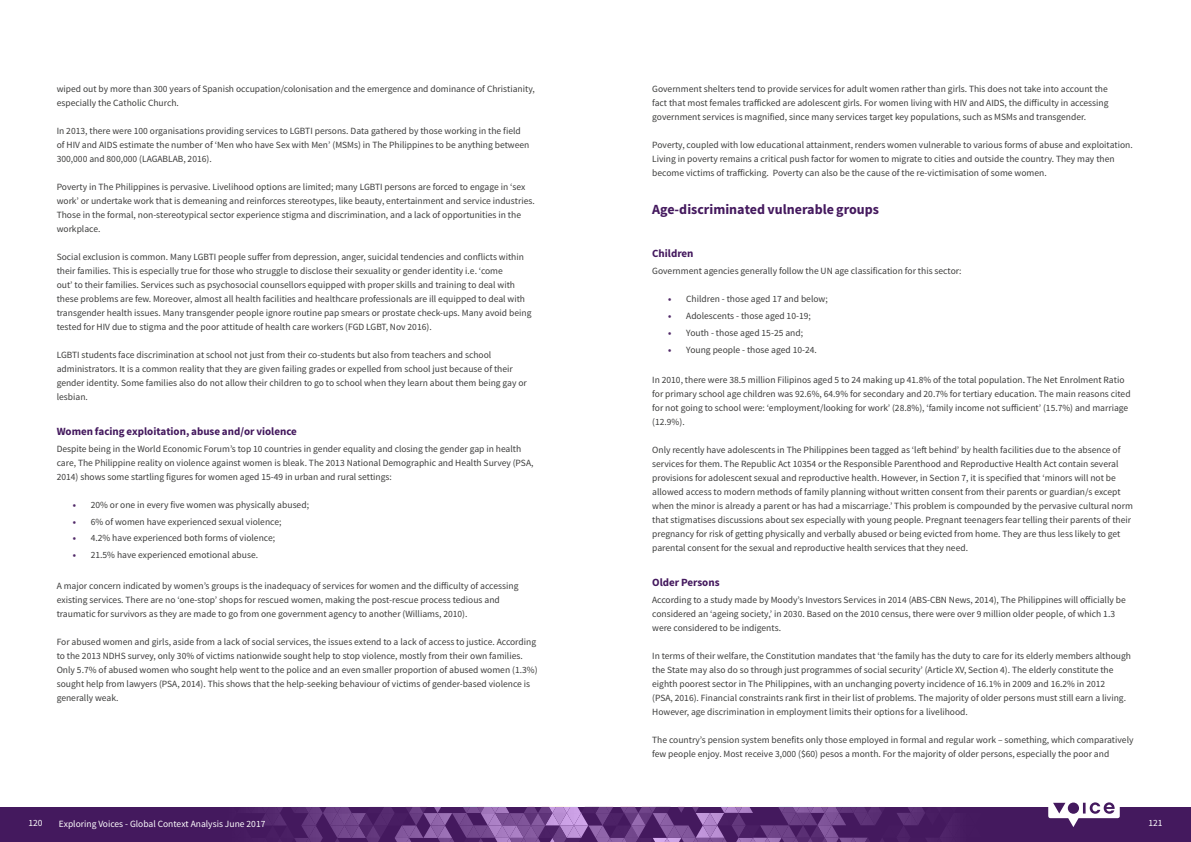
<style>
.page{position:relative;width:1191px;height:842px;background:#fff}
.page>*{position:absolute;margin:0;border:0;box-sizing:border-box;transform-origin:0 0}
.t1{font:700 14px "Source Sans Pro";color:#44195e}
.t2{font:700 11px "Source Sans Pro";color:#44195e}
.t3{font:9.5px/14px "Source Sans Pro";color:#3c3c3b}
.t4{font:9.5px "Source Sans Pro";color:#fff}
.s1{font-weight:700;color:#512968}
</style>
<div class="page">
<div style="left:0;top:807px;width:1191px;height:35px;background:#44195e"></div>
<svg style="left:255px;top:807px;width:691px;height:35px"></svg>
<svg style="left:1048px;top:802px;width:71px;height:25px"></svg>
<p class="t3" style="left:57px;top:82px;width:479px">wiped out by more than 300 years of Spanish occupation/colonisation and the emergence and dominance of Christianity, especially the Catholic Church.</p>
<p class="t3" style="left:57px;top:124px;width:474px">In 2013, there were 100 organisations providing services to LGBTI persons. Data gathered by those working in the field of HIV and AIDS estimate the number of ‘Men who have Sex with Men’ (MSMs) in The Philippines to be anything between<br>300,000 and 800,000 (LAGABLAB, 2016).</p>
<p class="t3" style="left:57px;top:180px;width:479px">Poverty in The Philippines is pervasive. Livelihood options are limited; many LGBTI persons are forced to engage in ‘sex work’ or undertake work that is demeaning and reinforces stereotypes, like beauty, entertainment and service industries.<br>Those in the formal, non-stereotypical sector experience stigma and discrimination, and a lack of opportunities in the workplace.</p>
<p class="t3" style="left:57px;top:250px;width:476px">Social exclusion is common. Many LGBTI people suffer from depression, anger, suicidal tendencies and conflicts within their families. This is especially true for those who struggle to disclose their sexuality or gender identity i.e. ‘come<br>out’ to their families. Services such as psychosocial counsellors equipped with proper skills and training to deal with these problems are few. Moreover, almost all health facilities and healthcare professionals are ill equipped to deal with transgender health issues. Many transgender people ignore routine pap smears or prostate check-ups. Many avoid being tested for HIV due to stigma and the poor attitude of health care workers (FGD LGBT, Nov 2016).</p>
<p class="t3" style="left:57px;top:348px;width:472px">LGBTI students face discrimination at school not just from their co-students but also from teachers and school administrators. It is a common reality that they are given failing grades or expelled from school just because of their gender identity. Some families also do not allow their children to go to school when they learn about them being gay or lesbian.</p>
<p class="t2" style="left:57px;top:424px;width:242px">Women facing exploitation, abuse and/or violence</p>
<p class="t3" style="left:57px;top:442px;width:478px">Despite being in the World Economic Forum’s top 10 countries in gender equality and closing the gender gap in health care, The Philippine reality on violence against women is bleak. The 2013 National Demographic and Health Survey (PSA,<br>2014) shows some startling figures for women aged 15-49 in urban and rural settings:</p>
<p class="t3" style="left:73px;top:498px;width:238px"><span class="s1">•</span> 20% or one in every five women was physically abused;</p>
<p class="t3" style="left:73px;top:514px;width:210px"><span class="s1">•</span> 6% of women have experienced sexual violence;</p>
<p class="t3" style="left:73px;top:531px;width:204px"><span class="s1">•</span> 4.2% have experienced both forms of violence;</p>
<p class="t3" style="left:73px;top:548px;width:187px"><span class="s1">•</span> 21.5% have experienced emotional abuse.</p>
<p class="t3" style="left:57px;top:579px;width:463px">A major concern indicated by women’s groups is the inadequacy of services for women and the difficulty of accessing existing services. There are no ‘one-stop’ shops for rescued women, making the post-rescue process tedious and traumatic for survivors as they are made to go from one government agency to another (Williams, 2010).</p>
<p class="t3" style="left:57px;top:635px;width:482px">For abused women and girls, aside from a lack of social services, the issues extend to a lack of access to justice. According to the 2013 NDHS survey, only 30% of victims nationwide sought help to stop violence, mostly from their own families.<br>Only 5.7% of abused women who sought help went to the police and an even smaller proportion of abused women (1.3%) sought help from lawyers (PSA, 2014). This shows that the help-seeking behaviour of victims of gender-based violence is generally weak.</p>
<p class="t4" style="left:28px;top:817px;width:16px">120</p>
<p class="t4" style="left:59px;top:818px;width:208px">Exploring Voices - Global Context Analysis June 2017</p>
<p class="t3" style="left:652px;top:82px;width:458px;text-align:justify">Government shelters tend to provide services for adult women rather than girls. This does not take into account the fact that most females trafficked are adolescent girls. For women living with HIV and AIDS, the difficulty in accessing government services is magnified, since many services target key populations, such as MSMs and transgender.</p>
<p class="t3" style="left:652px;top:138px;width:482px">Poverty, coupled with low educational attainment, renders women vulnerable to various forms of abuse and exploitation.<br>Living in poverty remains a critical push factor for women to migrate to cities and outside the country. They may then become victims of trafficking. Poverty can also be the cause of the re-victimisation of some women.</p>
<h1 class="t1" style="left:652px;top:200px;width:228px">Age-discriminated vulnerable groups</h1>
<p class="t2" style="left:652px;top:246px;width:43px">Children</p>
<p class="t3" style="left:652px;top:264px;width:311px">Government agencies generally follow the UN age classification for this sector:</p>
<p class="t3" style="left:668px;top:292px;width:161px"><span class="s1">•</span> Children - those aged 17 and below;</p>
<p class="t3" style="left:668px;top:309px;width:144px"><span class="s1">•</span> Adolescents - those aged 10-19;</p>
<p class="t3" style="left:668px;top:326px;width:136px"><span class="s1">•</span> Youth - those aged 15-25 and;</p>
<p class="t3" style="left:668px;top:343px;width:150px"><span class="s1">•</span> Young people - those aged 10-24.</p>
<p class="t3" style="left:652px;top:373px;width:480px">In 2010, there were 38.5 million Filipinos aged 5 to 24 making up 41.8% of the total population. The Net Enrolment Ratio for primary school age children was 92.6%, 64.9% for secondary and 20.7% for tertiary education. The main reasons cited for not going to school were: ‘employment/looking for work’ (28.8%), ‘family income not sufficient’ (15.7%) and marriage (12.9%).</p>
<p class="t3" style="left:652px;top:443px;width:482px">Only recently have adolescents in The Philippines been tagged as ‘left behind’ by health facilities due to the absence of services for them. The Republic Act 10354 or the Responsible Parenthood and Reproductive Health Act contain several provisions for adolescent sexual and reproductive health. However, in Section 7, it is specified that ‘minors will not be allowed access to modern methods of family planning without written consent from their parents or guardian/s except when the minor is already a parent or has had a miscarriage.’ This problem is compounded by the pervasive cultural norm that stigmatises discussions about sex especially with young people. Pregnant teenagers fear telling their parents of their pregnancy for risk of getting physically and verbally abused or being evicted from home. They are thus less likely to get parental consent for the sexual and reproductive health services that they need.</p>
<p class="t2" style="left:652px;top:575px;width:69px">Older Persons</p>
<p class="t3" style="left:652px;top:593px;width:475px">According to a study made by Moody’s Investors Services in 2014 (ABS-CBN News, 2014), The Philippines will officially be considered an ‘ageing society,’ in 2030. Based on the 2010 census, there were over 9 million older people, of which 1.3 were considered to be indigents.</p>
<p class="t3" style="left:652px;top:649px;width:480px">In terms of their welfare, the Constitution mandates that ‘the family has the duty to care for its elderly members although the State may also do so through just programmes of social security’ (Article XV, Section 4). The elderly constitute the eighth poorest sector in The Philippines, with an unchanging poverty incidence of 16.1% in 2009 and 16.2% in 2012<br>(PSA, 2016). Financial constraints rank first in their list of problems. The majority of older persons must still earn a living.<br>However, age discrimination in employment limits their options for a livelihood.</p>
<p class="t3" style="left:652px;top:733px;width:483px">The country’s pension system benefits only those employed in formal and regular work – something, which comparatively few people enjoy. Most receive 3,000 ($60) pesos a month. For the majority of older persons, especially the poor and</p>
<p class="t4" style="left:1148px;top:817px;width:16px">121</p>
</div>
